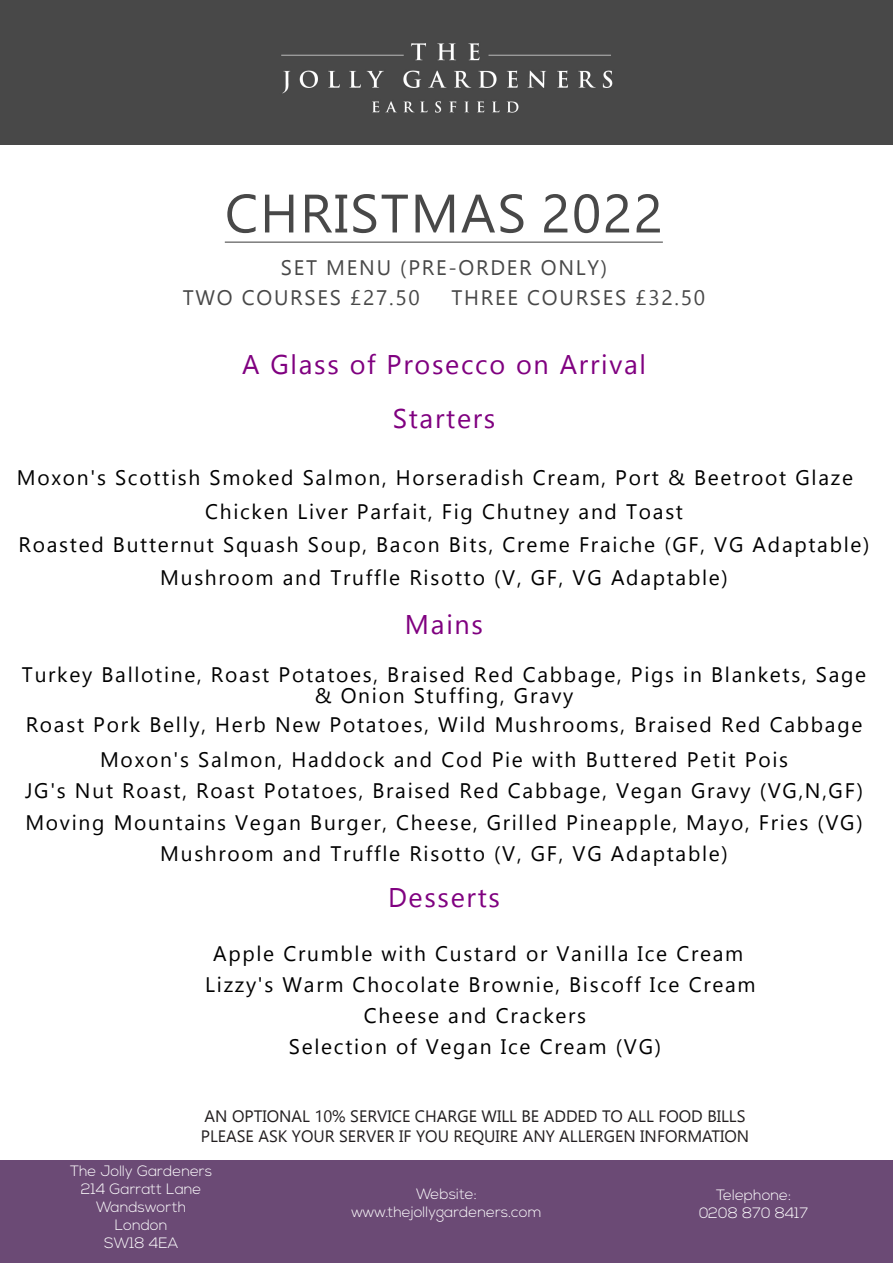
<style>
.page{position:relative;width:893px;height:1263px;background:#fff}
.page>*{position:absolute;margin:0;border:0;box-sizing:border-box;transform-origin:0 0}
.t1{font:54px "Gadugi";letter-spacing:.03em;color:#484848}
.t2{font:27px/54px "Gadugi";letter-spacing:.065em;color:#800080;text-align:center}
.t3{font:21px/30.9px "Gadugi";letter-spacing:.08em;color:#000;text-align:center}
.t4{font:21px/30.6px "Gadugi";letter-spacing:.08em;color:#484848}
.t5{font:16.5px "Gadugi";color:#231f20}
.t6{font:16.5px "Gadugi";color:#221e1f}
.t7{font:300 15px "Nexa";color:#fff}
</style>
<div class="page">
<div style="left:0;top:0;width:893px;height:145px;background:#484848"></div>
<img style="left:281px;top:43px;width:332px;height:70px">
<div style="left:0;top:1160px;width:893px;height:103px;background:#6b4a75"></div>
<hr style="left:225px;top:242px;width:438px;height:1px;background:#484848">
<h1 class="t1" style="left:225px;top:181px;width:439px">CHRISTMAS 2022</h1>
<p class="t4" style="left:183px;top:252px;width:426px;text-indent:98px">SET MENU (PRE-ORDER ONLY)<br>TWO COURSES £27.50</p>
<p class="t4" style="left:451px;top:282px;width:255px">THREE COURSES £32.50</p>
<p class="t2" style="left:242px;top:337px;width:405px">A Glass of Prosecco on Arrival<br>Starters</p>
<p class="t3" style="left:17px;top:462px;width:838px">Moxon's Scottish Smoked Salmon, Horseradish Cream, Port &amp; Beetroot Glaze</p>
<p class="t3" style="left:205px;top:496px;width:479px">Chicken Liver Parfait, Fig Chutney and Toast</p>
<p class="t3" style="left:19px;top:529px;width:853px">Roasted Butternut Squash Soup, Bacon Bits, Creme Fraiche (GF, VG Adaptable)</p>
<p class="t3" style="left:160px;top:562px;width:569px">Mushroom and Truffle Risotto (V, GF, VG Adaptable)</p>
<p class="t2" style="left:405px;top:597px;width:80px">Mains</p>
<p class="t3" style="left:22px;top:664px;width:846px;line-height:21px">Turkey Ballotine, Roast Potatoes, Braised Red Cabbage, Pigs in Blankets, Sage &amp; Onion Stuffing, Gravy</p>
<p class="t3" style="left:26px;top:707px;width:838px;line-height:34.8px">Roast Pork Belly, Herb New Potatoes, Wild Mushrooms, Braised Red Cabbage<br>Moxon's Salmon, Haddock and Cod Pie with Buttered Petit Pois</p>
<p class="t3" style="left:25px;top:775px;width:840px;line-height:31.5px">JG's Nut Roast, Roast Potatoes, Braised Red Cabbage, Vegan Gravy (VG,N,GF)<br>Moving Mountains Vegan Burger, Cheese, Grilled Pineapple, Mayo, Fries (VG)<br>Mushroom and Truffle Risotto (V, GF, VG Adaptable)</p>
<p class="t2" style="left:388px;top:870px;width:114px">Desserts</p>
<p class="t3" style="left:205px;top:938px;width:552px">Apple Crumble with Custard or Vanilla Ice Cream Lizzy's Warm Chocolate Brownie, Biscoff Ice Cream Cheese and Crackers<br>Selection of Vegan Ice Cream (VG)</p>
<p class="t6" style="left:204px;top:1106px;width:542px">AN OPTIONAL 10% SERVICE CHARGE WILL BE ADDED TO ALL FOOD BILLS</p>
<p class="t5" style="left:201px;top:1126px;width:550px">PLEASE ASK YOUR SERVER IF YOU REQUIRE ANY ALLERGEN INFORMATION</p>
<p class="t7" style="left:70px;top:1163px;width:144px">The Jolly Gardeners</p>
<p class="t7" style="left:81px;top:1181px;width:122px">214 Garratt Lane</p>
<p class="t7" style="left:96px;top:1199px;width:91px">Wandsworth</p>
<p class="t7" style="left:115px;top:1217px;width:54px">London</p>
<p class="t7" style="left:104px;top:1235px;width:75px">SW18 4EA</p>
<p class="t7" style="left:416px;top:1185px;width:62px">Website:</p>
<p class="t7" style="left:351px;top:1203px;width:191px">www.thejollygardeners.com</p>
<p class="t7" style="left:716px;top:1186px;width:76px">Telephone:</p>
<p class="t7" style="left:699px;top:1204px;width:111px">0208 870 8417</p>
</div>
